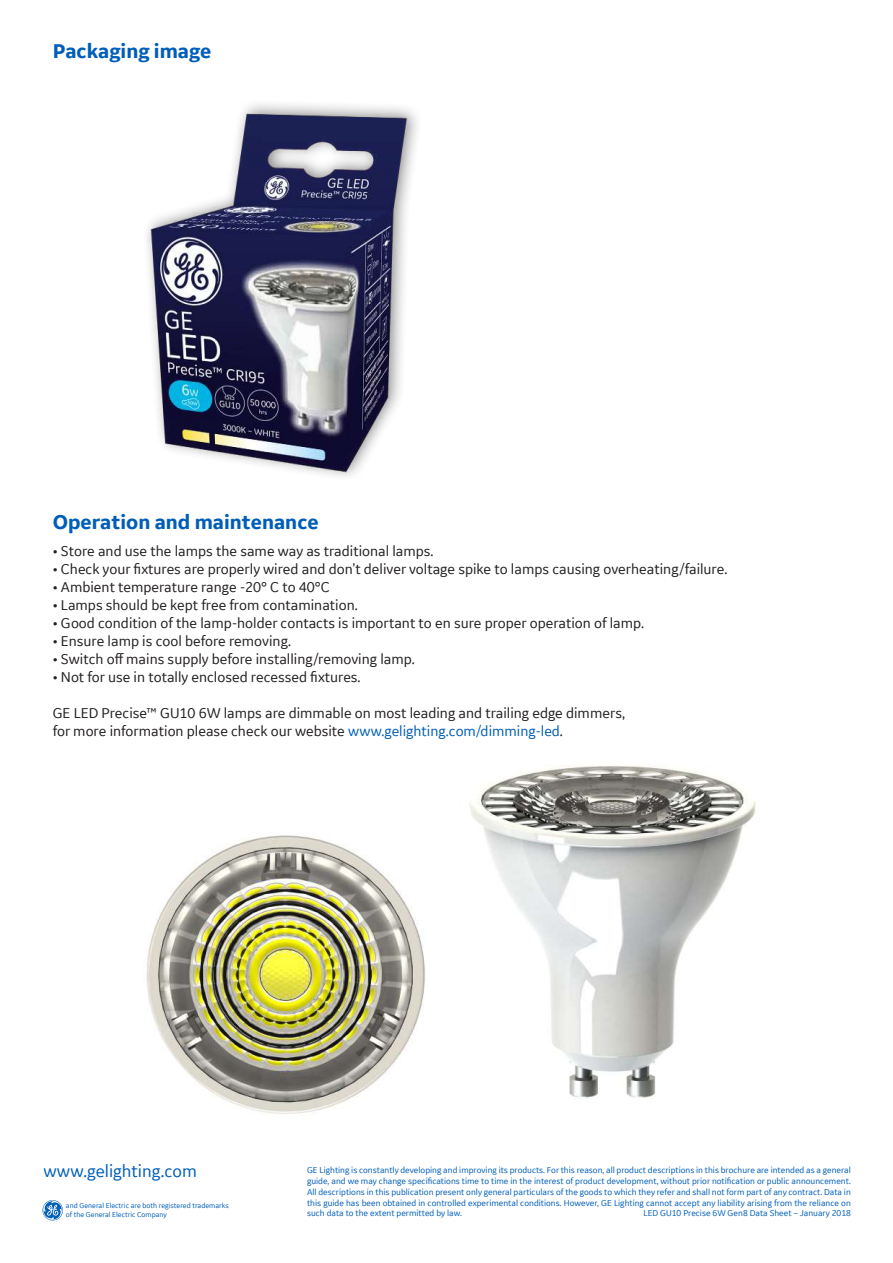
<style>
.page{position:relative;width:893px;height:1263px;background:#fff}
.page>*{position:absolute;margin:0;border:0;box-sizing:border-box;transform-origin:0 0}
.t1{font:700 21px "GE Inspira Sans";color:#005eb8}
.t2{font:18px "GE Inspira Sans";color:#005eb8}
.t3{font:15px/18px "GE Inspira Sans";color:#231f20}
.t4{font:9px/10.8px "GE Inspira Sans";color:#005eb8;text-align:justify}
.t5{font:7.5px/9px "GE Inspira Sans";color:#005eb8}
.s1{color:#005eb8}
</style>
<div class="page">
<svg style="left:43px;top:1200px;width:20px;height:20px"></svg>
<img style="left:146px;top:835px;width:279px;height:279px">
<img style="left:469px;top:765px;width:287px;height:333px">
<img style="left:147px;top:104px;width:270px;height:373px">
<h1 class="t1" style="left:53px;top:38px;width:160px">Packaging image</h1>
<h1 class="t1" style="left:53px;top:509px;width:267px">Operation and maintenance</h1>
<h3 class="t3" style="left:53px;top:542px;width:382px">• Store and use the lamps the same way as traditional lamps.</h3>
<h3 class="t3" style="left:53px;top:560px;width:676px">• Check your fixtures are properly wired and don’t deliver voltage spike to lamps causing overheating/failure.</h3>
<h3 class="t3" style="left:53px;top:578px;width:279px">• Ambient temperature range -20° C to 40°C</h3>
<h3 class="t3" style="left:53px;top:596px;width:307px">• Lamps should be kept free from contamination.</h3>
<h3 class="t3" style="left:53px;top:614px;width:593px">• Good condition of the lamp-holder contacts is important to en sure proper operation of lamp.</h3>
<h3 class="t3" style="left:53px;top:632px;width:240px">• Ensure lamp is cool before removing.</h3>
<h3 class="t3" style="left:53px;top:650px;width:364px">• Switch off mains supply before installing/removing lamp.</h3>
<h3 class="t3" style="left:53px;top:668px;width:309px">• Not for use in totally enclosed recessed fixtures.</h3>
<h3 class="t3" style="left:53px;top:704px;width:574px">GE LED Precise™ GU10 6W lamps are dimmable on most leading and trailing edge dimmers, for more information please check our website <span class="s1">www.gelighting.com/dimming-led</span>.</h3>
<h2 class="t2" style="left:43px;top:1160px;width:155px">www.gelighting.com</h2>
<p class="t5" style="left:66px;top:1201px;width:164px">and General Electric are both registered trademarks of the General Electric Company</p>
<p class="t4" style="left:307px;top:1164px;width:545px">GE Lighting is constantly developing and improving its products. For this reason, all product descriptions in this brochure are intended as a general guide, and we may change specifications time to time in the interest of product development, without prior notification or public announcement.<br>All descriptions in this publication present only general particulars of the goods to which they refer and shall not form part of any contract. Data in this guide has been obtained in controlled experimental conditions. However, GE Lighting cannot accept any liability arising from the reliance on such data to the extent permitted by law.</p>
<p class="t4" style="left:643px;top:1208px;width:209px">LED GU10 Precise 6W Gen8 Data Sheet – January 2018</p>
</div>
